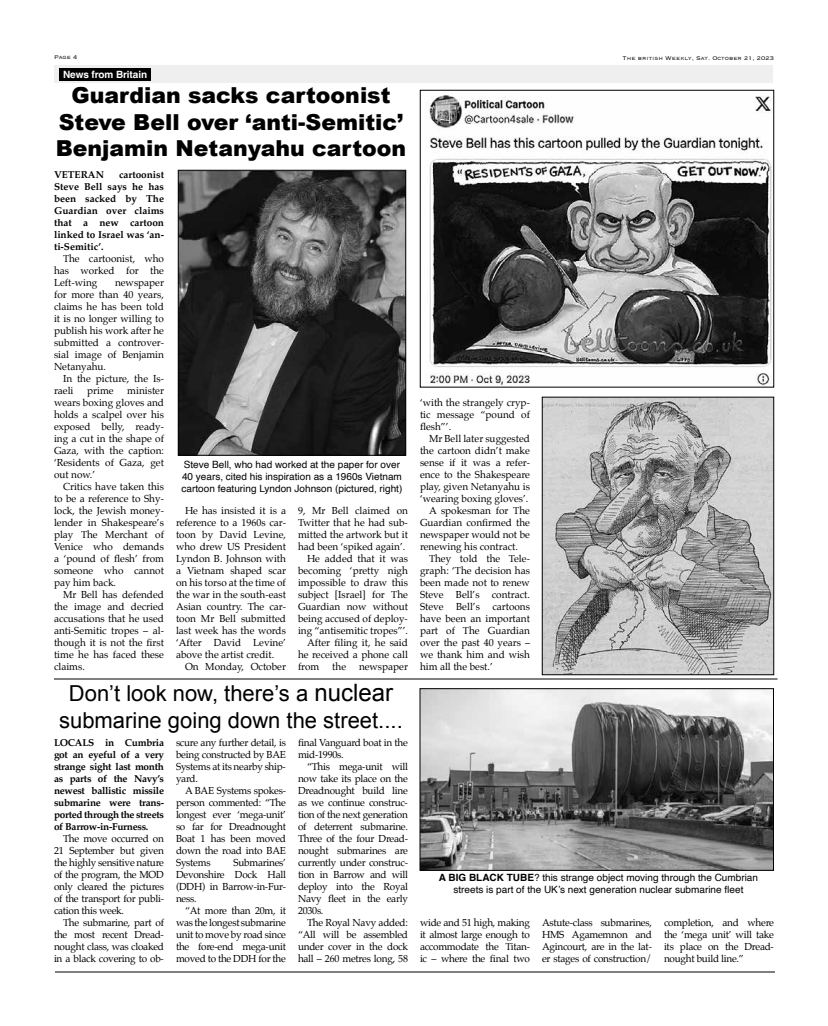
<style>
.page{position:relative;width:828px;height:1026px;background:#fff}
.page>*{position:absolute;margin:0;border:0;box-sizing:border-box;transform-origin:0 0}
.t1{font:900 22px/26.4px "Arial";color:#000;text-align:center}
.t2{font:22px/26.4px "Arial";color:#000;text-align:center}
.t3{font:10px/12px "Palatino";color:#000;text-align:justify}
.t4{font:700 10px/12px "Palatino";color:#000;text-align:justify}
.t5{font:10px/12px "Helvetica";color:#000}
.t6{font:10px/12px "Palatino";letter-spacing:-.025em;color:#000}
.t7{font:700 10px "Helvetica";letter-spacing:-.01em;color:#fff}
.t8{font:300 7px "Copperplate";color:#000}
.s1{font-size:24px}
.s2{font-weight:700}
</style>
<div class="page">
<hr style="left:55px;top:972px;width:720px;height:1px;background:#000">
<div style="left:54px;top:65px;width:719px;height:18px;background:#efeff0"></div>
<div style="left:59px;top:68px;width:92px;height:12px;background:#000"></div>
<img style="left:180px;top:172px;width:224px;height:282px">
<div style="left:178px;top:170px;width:228px;height:286px;border:1px solid #000"></div>
<img style="left:429px;top:95px;width:343px;height:290px">
<img style="left:544px;top:399px;width:228px;height:274px">
<div style="left:542px;top:397px;width:232px;height:278px;border:1px solid #000"></div>
<hr style="left:54px;top:679px;width:724px;height:1px;background:#000">
<img style="left:422px;top:690px;width:350px;height:179px">
<div style="left:420px;top:688px;width:354px;height:183px;border:1px solid #000"></div>
<p class="t8" style="left:54px;top:53px;width:25px">Page 4</p>
<p class="t8" style="left:623px;top:53px;width:153px">The british Weekly, Sat. October 21, 2023</p>
<p class="t7" style="left:63px;top:68px;width:85px">News from Britain</p>
<h1 class="t1" style="left:56px;top:82px;width:352px">Guardian sacks cartoonist<br>Steve Bell over ‘anti-Semitic’<br>Benjamin Netanyahu cartoon</h1>
<p class="t4" style="left:54px;top:169px;width:112px;text-indent:65px">cartoonist Steve Bell says he has been sacked by The Guardian over claims that a new cartoon linked to Israel was ‘an&shy;ti-Semitic’.</p>
<p class="t3" style="left:54px;top:253px;width:111px;text-indent:9px">The cartoonist, who has worked for the Left-wing</p>
<p class="t4" style="left:54px;top:169px;width:51px">VETERAN</p>
<p class="t3" style="left:54px;top:277px;width:112px;text-indent:61px">newspaper for more than 40 years, claims he has been told it is no longer willing to publish his work after he submitted a controver&shy;sial image of Benjamin Netanyahu.</p>
<p class="t3" style="left:54px;top:373px;width:112px;text-indent:9px">In the picture, the Is&shy;raeli</p>
<p class="t3" style="left:54px;top:385px;width:112px;text-indent:73px">minister wears boxing gloves and holds a scalpel over his exposed belly, ready&shy;ing a cut in the shape of Gaza, with the caption: ‘Residents of Gaza, get out now.’</p>
<p class="t3" style="left:54px;top:481px;width:112px;text-indent:9px">Critics have taken this to be a reference to Shy&shy;lock, the Jewish money&shy;lender in Shakespeare’s play The Merchant of Venice who demands a ‘pound of flesh’ from someone who cannot pay him back.</p>
<p class="t3" style="left:54px;top:589px;width:112px;text-indent:9px">Mr Bell has defended the image and decried accusations that he used anti-Semitic tropes – al&shy;though it is not the first time he has faced these claims.</p>
<p class="t3" style="left:87px;top:385px;width:28px">prime</p>
<p class="t5" style="left:182px;top:458px;width:222px">Steve Bell, who had worked at the paper for over<br>40 years, cited his inspiration as a 1960s Vietnam cartoon featuring Lyndon Johnson (pictured, right)</p>
<p class="t3" style="left:176px;top:505px;width:112px;text-indent:9px">He has insisted it is a reference to a 1960s car&shy;toon by David Levine, who drew US President Lyndon B. Johnson with a Vietnam shaped scar on his torso at the time of the war in the south-east Asian country. The car&shy;toon Mr Bell submitted last week has the words ‘After David Levine’ above the artist credit.</p>
<p class="t3" style="left:185px;top:661px;width:102px">On Monday, October</p>
<p class="t3" style="left:298px;top:505px;width:112px">9, Mr Bell claimed on</p>
<p class="t3" style="left:298px;top:517px;width:111px">Twitter that he had sub-</p>
<p class="t3" style="left:298px;top:529px;width:111px">mitted the artwork but it</p>
<p class="t3" style="left:298px;top:541px;width:109px">had been ‘spiked again’.</p>
<p class="t3" style="left:307px;top:553px;width:103px">He added that it was</p>
<p class="t3" style="left:298px;top:565px;width:111px">becoming ‘pretty nigh</p>
<p class="t3" style="left:298px;top:577px;width:112px">impossible to draw this</p>
<p class="t3" style="left:298px;top:589px;width:112px">subject [Israel] for The</p>
<p class="t3" style="left:298px;top:601px;width:111px">Guardian now without</p>
<p class="t3" style="left:298px;top:613px;width:111px">being accused of deploy-</p>
<p class="t3" style="left:298px;top:625px;width:111px">ing “antisemitic tropes”’.</p>
<p class="t3" style="left:307px;top:637px;width:103px">After filing it, he said</p>
<p class="t3" style="left:298px;top:649px;width:112px">he received a phone call</p>
<p class="t3" style="left:298px;top:661px;width:23px">from</p>
<p class="t3" style="left:332px;top:661px;width:15px">the</p>
<p class="t3" style="left:359px;top:661px;width:50px">newspaper</p>
<h1 class="t2" style="left:59px;top:681px;width:345px">Don’t look now, there’s a <span class="s1">nuclear </span>submarine going down the street....</h1>
<p class="t4" style="left:54px;top:737px;width:112px">LOCALS in Cumbria got an eyeful of a very strange sight last month as parts of the Navy’s newest ballistic missile submarine were trans&shy;ported through the streets of Barrow-in-Furness.</p>
<p class="t3" style="left:54px;top:833px;width:112px;text-indent:9px">The move occurred on 21 September but given the highly sensitive nature of the program, the MOD only cleared the pictures of the transport for publi&shy;cation this week.</p>
<p class="t3" style="left:54px;top:917px;width:112px;text-indent:9px">The submarine, part of the most recent Dread&shy;nought class, was cloaked in a black covering to ob-</p>
<p class="t3" style="left:176px;top:737px;width:112px">scure any further detail, is being constructed by BAE Systems at its nearby ship&shy;yard.</p>
<p class="t3" style="left:176px;top:785px;width:112px;text-indent:9px">A BAE Systems spokes&shy;person commented: “The longest ever ‘mega-unit’ so far for Dreadnought Boat 1 has been moved down the road into BAE Systems</p>
<p class="t3" style="left:176px;top:857px;width:112px;text-indent:57px">Submarines’ Devonshire Dock Hall (DDH) in Barrow-in-Fur&shy;ness.</p>
<p class="t3" style="left:176px;top:905px;width:112px;text-indent:9px">“At more than 20m, it was the longest submarine unit to move by road since the fore-end mega-unit moved to the DDH for the</p>
<p class="t6" style="left:298px;top:737px;width:111px">final Vanguard boat in the mid-1990s.</p>
<p class="t3" style="left:298px;top:761px;width:112px;text-indent:9px">“This mega-unit will now take its place on the Dreadnought build line as we continue construc&shy;tion of the next generation of deterrent submarine.<br>Three of the four Dread&shy;nought submarines are currently under construc&shy;tion in Barrow and will deploy into the Royal Navy fleet in the early 2030s.</p>
<p class="t3" style="left:298px;top:917px;width:112px;text-indent:9px">The Royal Navy added: “All will be assembled under cover in the dock hall – 260 metres long, 58</p>
<p class="t3" style="left:420px;top:397px;width:112px">‘with the strangely cryp&shy;tic message “pound of flesh”’.</p>
<p class="t3" style="left:429px;top:433px;width:103px">Mr Bell later suggested</p>
<p class="t3" style="left:420px;top:445px;width:112px">the cartoon didn’t make</p>
<p class="t3" style="left:420px;top:457px;width:112px">sense if it was a refer-</p>
<p class="t3" style="left:420px;top:469px;width:111px">ence to the Shakespeare</p>
<p class="t3" style="left:420px;top:481px;width:111px">play, given Netanyahu is</p>
<p class="t3" style="left:420px;top:493px;width:110px">‘wearing boxing gloves’.</p>
<p class="t3" style="left:429px;top:505px;width:103px">A spokesman for The</p>
<p class="t3" style="left:420px;top:517px;width:111px">Guardian confirmed the</p>
<p class="t3" style="left:420px;top:529px;width:112px">newspaper would not be</p>
<p class="t3" style="left:420px;top:541px;width:99px">renewing his contract.</p>
<p class="t3" style="left:429px;top:553px;width:103px">They told the Tele-</p>
<p class="t3" style="left:420px;top:565px;width:111px">graph: ‘The decision has</p>
<p class="t3" style="left:420px;top:577px;width:111px">been made not to renew</p>
<p class="t3" style="left:420px;top:589px;width:112px">Steve Bell’s contract.</p>
<p class="t3" style="left:420px;top:601px;width:112px">Steve Bell’s cartoons</p>
<p class="t3" style="left:420px;top:613px;width:111px">have been an important</p>
<p class="t3" style="left:420px;top:625px;width:111px">part of The Guardian</p>
<p class="t3" style="left:420px;top:637px;width:112px">over the past 40 years –</p>
<p class="t3" style="left:420px;top:649px;width:111px">we thank him and wish</p>
<p class="t3" style="left:420px;top:661px;width:74px">him all the best.’</p>
<p class="t5" style="left:439px;top:872px;width:321px;text-align:center"><span class="s2">A BIG BLACK TUBE</span>? this strange object moving through the Cumbrian streets is part of the UK’s next generation nuclear submarine fleet</p>
<p class="t3" style="left:420px;top:917px;width:112px">wide and 51 high, making it almost large enough to accommodate the Titan&shy;ic – where the final two</p>
<p class="t3" style="left:542px;top:917px;width:112px">Astute-class submarines, HMS Agamemnon and Agincourt, are in the lat&shy;er stages of construction/</p>
<p class="t3" style="left:664px;top:917px;width:111px">completion, and where the ‘mega unit’ will take its place on the Dread&shy;nought build line.”</p>
</div>
